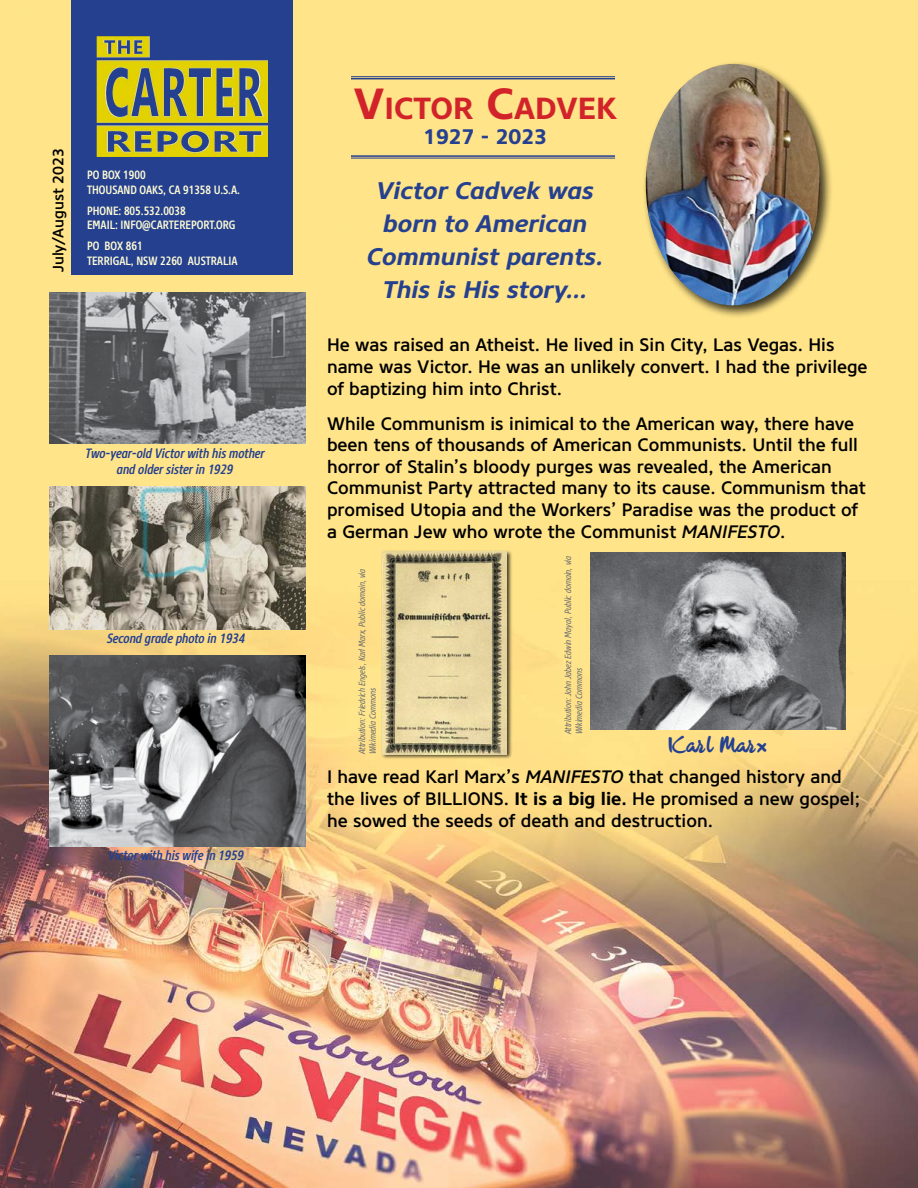
<style>
.page{position:relative;width:918px;height:1188px;background:#fff}
.page>*{position:absolute;margin:0;border:0;box-sizing:border-box;transform-origin:0 0}
.t1{font:700 30.45px "Core Sans N65";color:#d2232a}
.t2{font:italic 700 24px/33px "Core Sans N65";color:#25408f;text-align:center}
.t3{font:700 21px "Core Sans N65";color:#25408f}
.t4{font:21px "black Hand";color:#25408f}
.t5{font:500 18px/21.6px "Core Sans N55";color:#000}
.t6{font:500 15px "Core Sans N55";color:#000}
.t7{font:italic 500 13.5px/16.2px "Core Sans N57 Cn";color:#25408f;text-align:center}
.t8{font:500 12px/14.4px "Core Sans N57 Cn";color:#fffcd5}
.t9{font:italic 9px/10.8px "Core Sans N47 Cn";color:#6d6e71}
.s1{font-size:43.5px}
.s2{font-style:italic}
.s3{font-family:"Core Sans N65";font-weight:700}
</style>
<div class="page">
<img style="left:0;top:0;width:918px;height:1188px">
<img style="left:49px;top:293px;width:256px;height:150px">
<img style="left:49px;top:486px;width:256px;height:143px">
<img style="left:49px;top:656px;width:256px;height:191px">
<img style="left:590px;top:553px;width:256px;height:176px">
<div style="left:381px;top:550px;width:131px;height:209px;background:#000;opacity:.75"></div>
<img style="left:383px;top:552px;width:124px;height:202px">
<div style="left:72px;top:0;width:221px;height:275px;background:#25408f"></div>
<img style="left:97px;top:36px;width:171px;height:121px">
<div style="left:642px;top:60px;width:191px;height:259px;background:#000;opacity:.75"></div>
<img style="left:646px;top:64px;width:174px;height:241px">
<hr style="left:351px;top:155px;width:264px;height:2px;background:#25408f">
<hr style="left:351px;top:158px;width:264px;height:1px;background:#25408f">
<hr style="left:351px;top:76px;width:264px;height:1px;background:#25408f">
<hr style="left:351px;top:78px;width:264px;height:1px;background:#25408f">
<p class="t6" style="left:48px;top:272px;width:125px;rotate:-90deg">July/August 2023</p>
<p class="t8" style="left:87px;top:168px;width:155px">PO BOX 1900<br>THOUSAND OAKS, CA 91358 U.S.A.</p>
<p class="t8" style="left:87px;top:204px;width:150px">PHONE: 805.532.0038<br>EMAIL: INFO@CARTEREPORT.ORG</p>
<p class="t8" style="left:87px;top:239px;width:57px">PO BOX 861<br>TERRIGAL</p>
<p class="t8" style="left:131px;top:254px;width:87px">, NSW 2260 AUSTRALIA</p>
<p class="t7" style="left:85px;top:445px;width:181px">Two-year-old Victor with his mother and older sister in 1929</p>
<p class="t7" style="left:107px;top:631px;width:139px">Second grade photo in 1934</p>
<p class="t7" style="left:108px;top:848px;width:137px">Victor with his wife in 1959</p>
<h1 class="t1" style="left:354px;top:88px;width:265px"><span class="s1">V</span>ICTOR <span class="s1">C</span>ADVEK</h1>
<p class="t3" style="left:423px;top:123px;width:125px">1927 - 2023</p>
<h2 class="t2" style="left:367px;top:174px;width:238px">Victor Cadvek was born to American<br>Communist parents.<br>This is His story…</h2>
<p class="t5" style="left:327px;top:334px;width:542px">He was raised an Atheist. He lived in Sin City, Las Vegas. His name was Victor. He was an unlikely convert. I had the privilege of baptizing him into Christ.</p>
<p class="t5" style="left:327px;top:413px;width:540px">While Communism is inimical to the American way, there have been tens of thousands of American Communists. Until the full horror of Stalin’s bloody purges was revealed, the American Communist Party attracted many to its cause. Communism that promised Utopia and the Workers’ Paradise was the product of a German Jew who wrote the Communist <span class="s2">MANIFESTO</span>.</p>
<p class="t9" style="left:357px;top:754px;width:187px;rotate:-90deg">Attribution: Friedrich Engels, Karl Marx, Public domain, via<br>Wikimedia Commons</p>
<p class="t9" style="left:563px;top:734px;width:180px;rotate:-90deg">Attribution: John Jabez Edwin Mayal, Public domain, via<br>Wikimedia Commons</p>
<p class="t4" style="left:668px;top:732px;width:101px">Karl Marx</p>
<p class="t5" style="left:327px;top:766px;width:534px">I have read Karl Marx’s <span class="s2">MANIFESTO</span> that changed history and the lives of BILLIONS. <span class="s3">It is a big lie.</span> He promised a new gospel; he sowed the seeds of death and destruction.</p>
</div>
